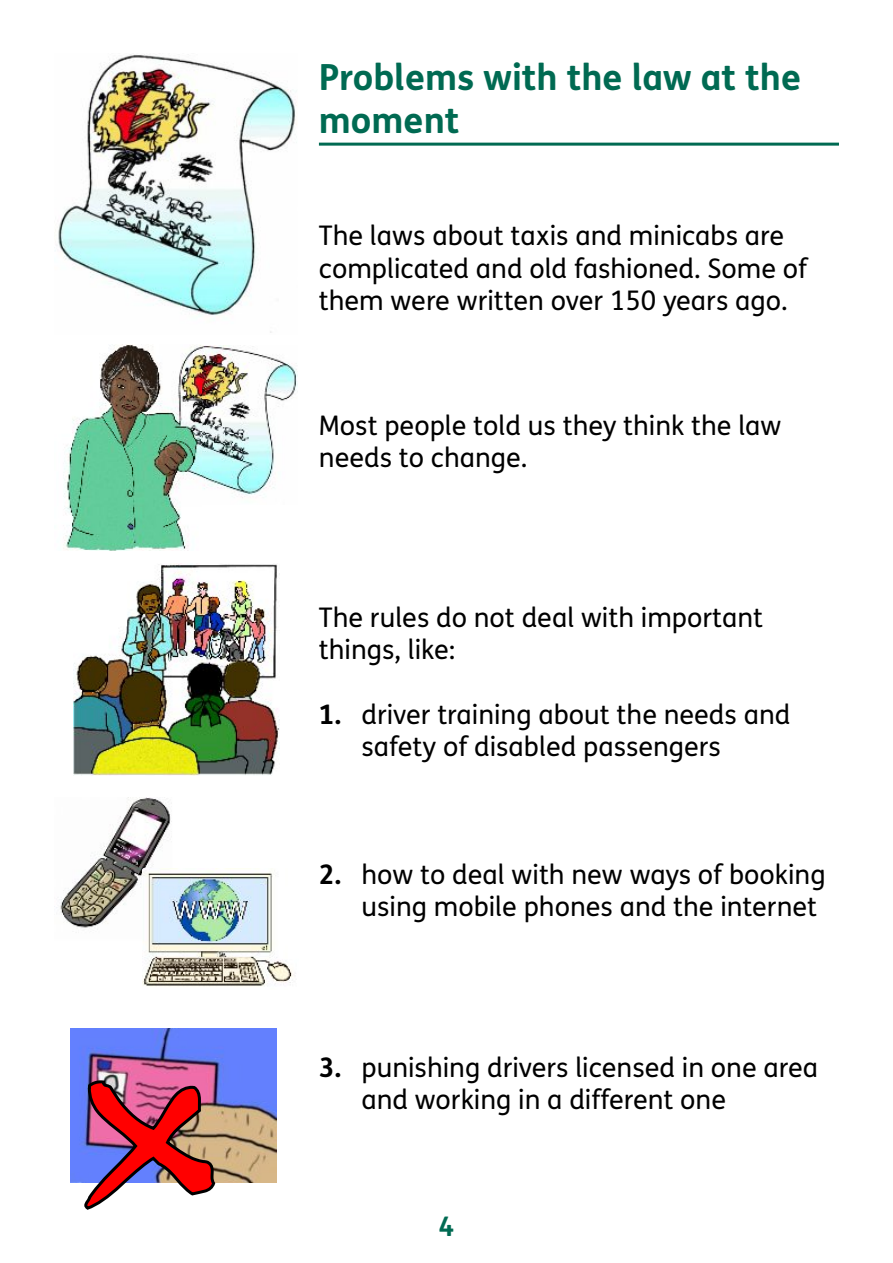
<style>
.page{position:relative;width:893px;height:1263px;background:#fff}
.page>*{position:absolute;margin:0;border:0;box-sizing:border-box;transform-origin:0 0}
.t1{font:700 36px/42.8px "FS Me";color:#006a52}
.t2{font:27px/32.1px "FS Me";color:#000}
.t3{font:700 27px "FS Me";color:#006a52}
.s1{font-weight:700}
</style>
<div class="page">
<img style="left:201px;top:345px;width:97px;height:153px">
<hr style="left:319px;top:143px;width:520px;height:3px;background:#006a52">
<img style="left:55px;top:54px;width:242px;height:279px">
<img style="left:63px;top:344px;width:138px;height:206px">
<img style="left:73px;top:564px;width:206px;height:211px">
<img style="left:56px;top:798px;width:116px;height:130px">
<img style="left:143px;top:868px;width:153px;height:119px">
<img style="left:70px;top:1028px;width:206px;height:154px">
<img style="left:83px;top:1079px;width:135px;height:131px">
<h1 class="t1" style="left:319px;top:60px;width:484px">Problems with the law at the moment</h1>
<p class="t2" style="left:319px;top:223px;width:490px">The laws about taxis and minicabs are complicated and old fashioned. Some of them were written over 150 years ago.</p>
<p class="t2" style="left:319px;top:412px;width:464px">Most people told us they think the law needs to change.</p>
<p class="t2" style="left:319px;top:604px;width:446px">The rules do not deal with important things, like:</p>
<p class="t2" style="left:361px;top:701px;width:431px;text-indent:-43px"><span class="s1">1.</span> driver training about the needs and safety of disabled passengers</p>
<p class="t2" style="left:361px;top:861px;width:466px;text-indent:-43px"><span class="s1">2.</span> how to deal with new ways of booking using mobile phones and the internet</p>
<p class="t2" style="left:361px;top:1054px;width:458px;text-indent:-43px"><span class="s1">3.</span> punishing drivers licensed in one area and working in a different one</p>
<p class="t3" style="left:438px;top:1216px;width:17px">4</p>
</div>
